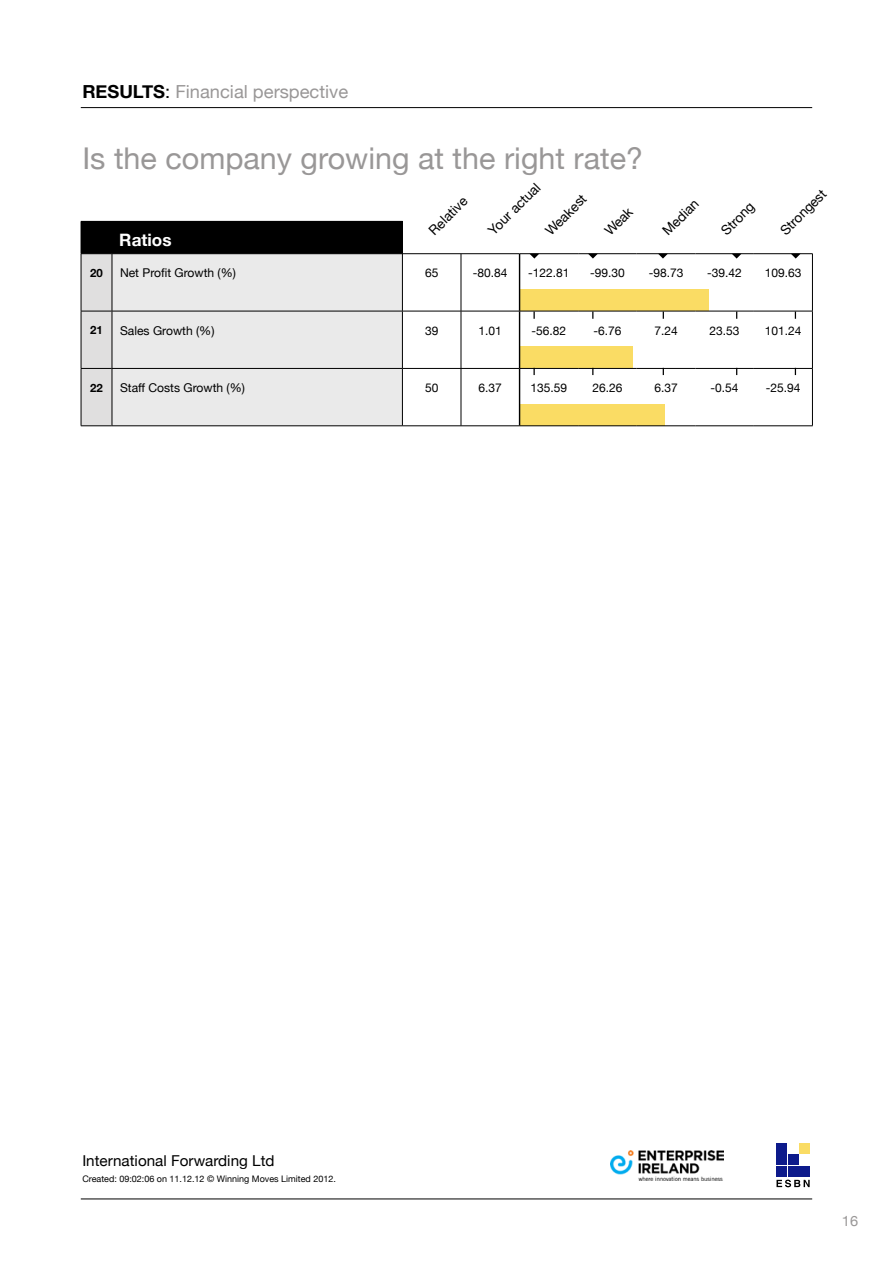
<style>
.page{position:relative;width:893px;height:1263px;background:#fff}
.page>*{position:absolute;margin:0;border:0;box-sizing:border-box;transform-origin:0 0}
.t1{font:30px "Helvetica Neue";color:#999797}
.t2{font:18px "Helvetica Neue";color:#999797}
.t3{font:700 17.1px "Helvetica Neue";color:#fff}
.t4{font:15px "Helvetica Neue";color:#000}
.t5{font:14.4px "Helvetica Neue";color:#999797}
.t6{font:13.5px "Helvetica Neue";color:#000}
.t7{font:12.15px "Helvetica Neue";color:#000}
.t8{font:12px "Helvetica Neue";color:#000}
.t9{font:700 11.4px "Helvetica Neue";color:#000}
.t10{font:9px "Helvetica Neue";color:#000}
.s1{font-weight:700;color:#000}
.s2{color:#000}
</style>
<div class="page">
<hr style="left:81px;top:1199px;width:731px;height:1px;background:#000">
<div style="left:776px;top:1143px;width:11px;height:11px;background:#0d1a8b"></div>
<div style="left:776px;top:1155px;width:11px;height:10px;background:#0d1a8b"></div>
<div style="left:776px;top:1166px;width:11px;height:10px;background:#0d1a8b"></div>
<div style="left:799px;top:1143px;width:11px;height:11px;background:#fadc64"></div>
<div style="left:799px;top:1166px;width:11px;height:10px;background:#0d1a8b"></div>
<div style="left:788px;top:1155px;width:10px;height:10px;background:#0d1a8b"></div>
<div style="left:788px;top:1166px;width:10px;height:10px;background:#0d1a8b"></div>
<svg style="left:776px;top:1179px;width:34px;height:8px"></svg>
<img style="left:610px;top:1150px;width:113px;height:31px">
<div style="left:519px;top:289px;width:189px;height:21px;background:#fadc64"></div>
<div style="left:519px;top:346px;width:114px;height:21px;background:#fadc64"></div>
<svg style="left:588px;top:254px;width:10px;height:5px"></svg>
<svg style="left:658px;top:254px;width:10px;height:5px"></svg>
<svg style="left:791px;top:254px;width:10px;height:5px"></svg>
<svg style="left:529px;top:254px;width:10px;height:5px"></svg>
<svg style="left:732px;top:254px;width:10px;height:5px"></svg>
<hr style="left:81px;top:107px;width:731px;height:1px;background:#000">
<div style="left:519px;top:404px;width:146px;height:21px;background:#fadc64"></div>
<div style="left:81px;top:221px;width:321px;height:33px;background:#000"></div>
<div style="left:82px;top:254px;width:30px;height:172px;background:#e0dfdf"></div>
<div style="left:113px;top:254px;width:289px;height:172px;background:#eaeaea"></div>
<svg style="left:403px;top:254px;width:116px;height:172px"></svg>
<hr style="left:112px;top:221px;width:291px;height:1px;background:#000">
<hr style="left:402px;top:222px;width:1px;height:31px;background:#000">
<hr style="left:81px;top:254px;width:1px;height:57px;background:#000">
<hr style="left:403px;top:253px;width:58px;height:1px;background:#000">
<hr style="left:461px;top:253px;width:59px;height:1px;background:#000">
<hr style="left:461px;top:254px;width:1px;height:57px;background:#000">
<hr style="left:520px;top:253px;width:58px;height:1px;background:#000">
<hr style="left:578px;top:253px;width:59px;height:1px;background:#000">
<hr style="left:637px;top:253px;width:58px;height:1px;background:#000">
<hr style="left:695px;top:253px;width:59px;height:1px;background:#000">
<hr style="left:754px;top:253px;width:59px;height:1px;background:#000">
<hr style="left:812px;top:254px;width:1px;height:57px;background:#000">
<hr style="left:81px;top:311px;width:31px;height:1px;background:#000">
<hr style="left:81px;top:311px;width:1px;height:57px;background:#000">
<hr style="left:403px;top:311px;width:58px;height:1px;background:#000">
<hr style="left:461px;top:311px;width:59px;height:1px;background:#000">
<hr style="left:461px;top:311px;width:1px;height:57px;background:#000">
<hr style="left:520px;top:311px;width:58px;height:1px;background:#000">
<hr style="left:578px;top:311px;width:59px;height:1px;background:#000">
<hr style="left:637px;top:311px;width:58px;height:1px;background:#000">
<hr style="left:695px;top:311px;width:59px;height:1px;background:#000">
<hr style="left:754px;top:311px;width:59px;height:1px;background:#000">
<hr style="left:812px;top:311px;width:1px;height:57px;background:#000">
<hr style="left:81px;top:368px;width:31px;height:1px;background:#000">
<hr style="left:81px;top:369px;width:1px;height:57px;background:#000">
<hr style="left:403px;top:368px;width:58px;height:1px;background:#000">
<hr style="left:461px;top:368px;width:59px;height:1px;background:#000">
<hr style="left:461px;top:369px;width:1px;height:57px;background:#000">
<hr style="left:520px;top:368px;width:58px;height:1px;background:#000">
<hr style="left:578px;top:368px;width:59px;height:1px;background:#000">
<hr style="left:637px;top:368px;width:58px;height:1px;background:#000">
<hr style="left:695px;top:368px;width:59px;height:1px;background:#000">
<hr style="left:754px;top:368px;width:59px;height:1px;background:#000">
<hr style="left:812px;top:369px;width:1px;height:57px;background:#000">
<hr style="left:81px;top:426px;width:31px;height:1px;background:#000">
<hr style="left:403px;top:426px;width:58px;height:1px;background:#000">
<hr style="left:461px;top:426px;width:59px;height:1px;background:#000">
<hr style="left:520px;top:426px;width:58px;height:1px;background:#000">
<hr style="left:578px;top:426px;width:59px;height:1px;background:#000">
<hr style="left:637px;top:426px;width:58px;height:1px;background:#000">
<hr style="left:695px;top:426px;width:59px;height:1px;background:#000">
<hr style="left:754px;top:426px;width:59px;height:1px;background:#000">
<hr style="left:519px;top:254px;width:1px;height:57px;background:#000">
<hr style="left:519px;top:311px;width:1px;height:57px;background:#000">
<hr style="left:519px;top:369px;width:1px;height:57px;background:#000">
<hr style="left:112px;top:253px;width:291px;height:1px;background:#000">
<hr style="left:112px;top:254px;width:1px;height:57px;background:#000">
<hr style="left:402px;top:254px;width:1px;height:57px;background:#000">
<hr style="left:112px;top:311px;width:291px;height:1px;background:#000">
<hr style="left:112px;top:311px;width:1px;height:57px;background:#000">
<hr style="left:402px;top:311px;width:1px;height:57px;background:#000">
<hr style="left:112px;top:368px;width:291px;height:1px;background:#000">
<hr style="left:112px;top:369px;width:1px;height:57px;background:#000">
<hr style="left:402px;top:369px;width:1px;height:57px;background:#000">
<hr style="left:112px;top:426px;width:291px;height:1px;background:#000">
<h2 class="t2" style="left:82px;top:79px;width:267px"><span class="s1">RESULTS</span><span class="s2">:</span> Financial perspective</h2>
<h1 class="t1" style="left:82px;top:137px;width:562px">Is the company growing at the right rate?</h1>
<p class="t6" style="left:424px;top:226px;width:49px;rotate:-45deg">Relative</p>
<p class="t6" style="left:484px;top:226px;width:69px;rotate:-45deg">Your actual</p>
<p class="t6" style="left:541px;top:226px;width:53px;rotate:-45deg">Weakest</p>
<p class="t6" style="left:600px;top:226px;width:35px;rotate:-45deg">Weak</p>
<p class="t6" style="left:658px;top:226px;width:46px;rotate:-45deg">Median</p>
<p class="t6" style="left:716px;top:226px;width:42px;rotate:-45deg">Strong</p>
<h3 class="t3" style="left:119px;top:226px;width:54px">Ratios</h3>
<p class="t6" style="left:776px;top:226px;width:60px;rotate:-45deg">Strongest</p>
<p class="t9" style="left:90px;top:264px;width:14px">20</p>
<p class="t7" style="left:120px;top:264px;width:117px">Net Profit Growth (%)</p>
<p class="t8" style="left:425px;top:264px;width:15px">65</p>
<p class="t8" style="left:473px;top:264px;width:36px">-80.84</p>
<p class="t8" style="left:528px;top:264px;width:43px">-122.81</p>
<p class="t8" style="left:590px;top:264px;width:36px">-99.30</p>
<p class="t8" style="left:649px;top:264px;width:36px">-98.73</p>
<p class="t8" style="left:707px;top:264px;width:36px">-39.42</p>
<p class="t8" style="left:765px;top:264px;width:38px">109.63</p>
<p class="t9" style="left:90px;top:321px;width:14px">21</p>
<p class="t7" style="left:120px;top:322px;width:96px">Sales Growth (%)</p>
<p class="t8" style="left:425px;top:322px;width:15px">39</p>
<p class="t8" style="left:479px;top:322px;width:25px">1.01</p>
<p class="t8" style="left:531px;top:322px;width:36px">-56.82</p>
<p class="t8" style="left:593px;top:322px;width:30px">-6.76</p>
<p class="t8" style="left:654px;top:322px;width:25px">7.24</p>
<p class="t8" style="left:710px;top:322px;width:32px">23.53</p>
<p class="t8" style="left:765px;top:322px;width:38px">101.24</p>
<p class="t9" style="left:90px;top:379px;width:14px">22</p>
<p class="t7" style="left:120px;top:379px;width:126px">Staff Costs Growth (%)</p>
<p class="t8" style="left:425px;top:379px;width:15px">50</p>
<p class="t8" style="left:479px;top:379px;width:25px">6.37</p>
<p class="t8" style="left:530px;top:379px;width:38px">135.59</p>
<p class="t8" style="left:592px;top:379px;width:32px">26.26</p>
<p class="t8" style="left:654px;top:379px;width:25px">6.37</p>
<p class="t8" style="left:711px;top:379px;width:30px">-0.54</p>
<p class="t8" style="left:766px;top:379px;width:36px">-25.94</p>
<p class="t4" style="left:82px;top:1150px;width:194px">International Forwarding Ltd</p>
<p class="t10" style="left:82px;top:1173px;width:255px">Created: 09:02:06 on 11.12.12 © Winning Moves Limited 2012.</p>
<p class="t5" style="left:842px;top:1210px;width:18px">16</p>
</div>
